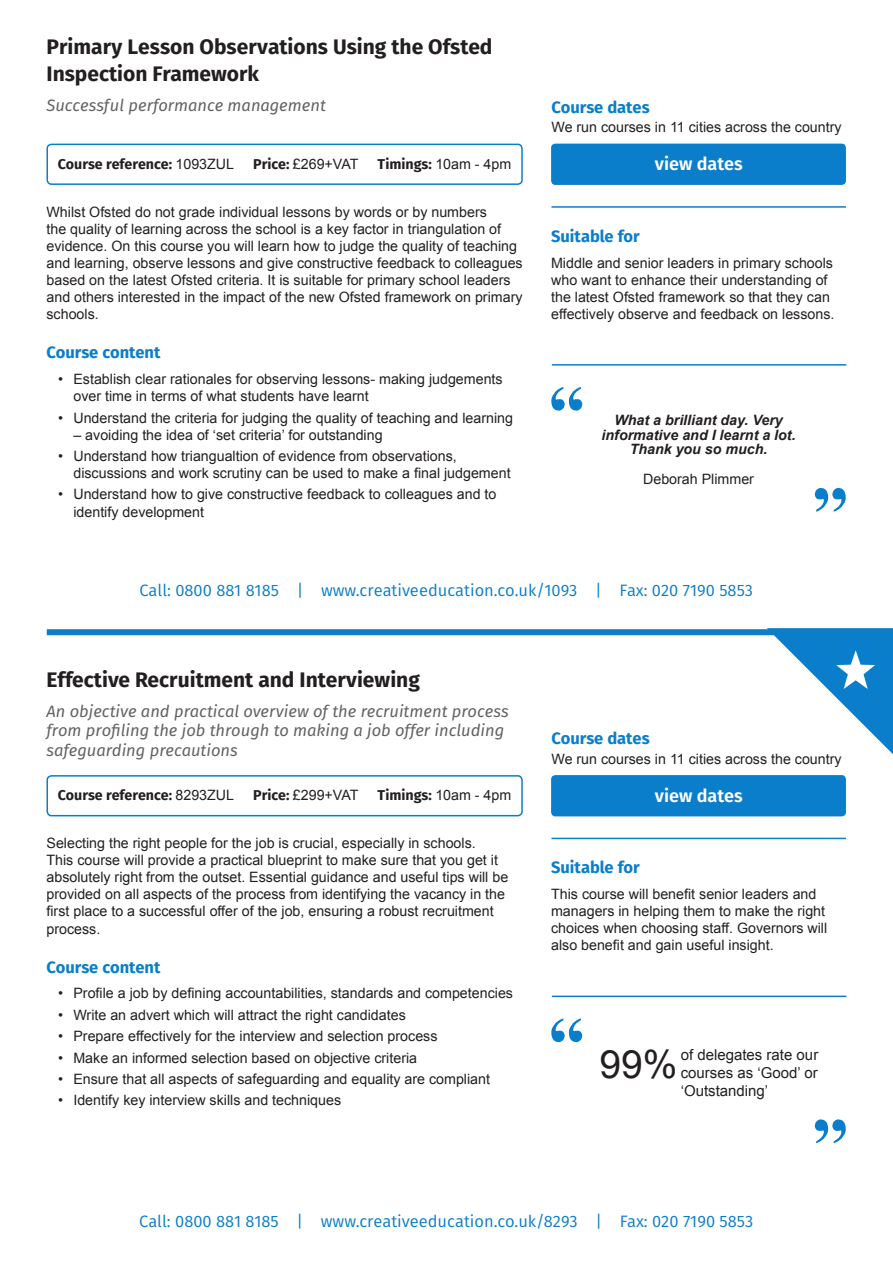
<style>
.page{position:relative;width:893px;height:1263px;background:#fff}
.page>*{position:absolute;margin:0;border:0;box-sizing:border-box;transform-origin:0 0}
.t1{font:39px "Arial";color:#231f20}
.t2{font:700 21px/27px "Fira Sans";color:#231f20}
.t3{font:600 18px "Fira Sans";color:#fff}
.t4{font:italic 16.5px/19.5px "Fira Sans";color:#636366}
.t5{font:16.5px "Fira Sans";color:#0a7eca}
.t6{font:700 16.5px "Fira Sans";color:#0a7eca}
.t7{font:15px/18px "Arial";color:#231f20;text-align:justify}
.t8{font:14.25px/17.1px "Arial";color:#231f20}
.t9{font:700 14.25px "Fira Sans";color:#231f20}
.t10{font:italic 700 14.25px/15px "Arial";color:#231f20;text-align:center}
.s1{font-family:"Arial";font-weight:400}
.s2{font-family:"Fira Sans";font-weight:700}
</style>
<div class="page">
<div style="left:47px;top:629px;width:799px;height:6px;background:#0a7eca"></div>
<svg style="left:551px;top:387px;width:32px;height:24px"></svg>
<svg style="left:814px;top:487px;width:32px;height:25px"></svg>
<hr style="left:551px;top:206px;width:295px;height:2px;background:#0a7eca">
<div style="left:551px;top:144px;width:295px;height:41px;background:#0a7eca;border-radius:4px"></div>
<div style="left:46px;top:144px;width:477px;height:41px;border:2px solid #0a7eca;border-radius:4px"></div>
<hr style="left:552px;top:364px;width:294px;height:2px;background:#0a7eca">
<svg style="left:767px;top:628px;width:126px;height:126px"></svg>
<svg style="left:551px;top:1018px;width:32px;height:25px"></svg>
<svg style="left:814px;top:1119px;width:32px;height:24px"></svg>
<hr style="left:551px;top:838px;width:295px;height:1px;background:#0a7eca">
<div style="left:551px;top:775px;width:295px;height:41px;background:#0a7eca;border-radius:4px"></div>
<div style="left:46px;top:775px;width:477px;height:41px;border:2px solid #0a7eca;border-radius:4px"></div>
<hr style="left:552px;top:995px;width:294px;height:2px;background:#0a7eca">
<p class="t2" style="left:46px;top:33px;width:448px">Primary Lesson Observations Using the Ofsted<br>Inspection Framework</p>
<p class="t4" style="left:46px;top:95px;width:281px">Successful performance management</p>
<p class="t6" style="left:551px;top:96px;width:100px">Course dates</p>
<p class="t8" style="left:551px;top:119px;width:292px">We run courses in 11 cities across the country</p>
<p class="t9" style="left:58px;top:154px;width:178px">Course reference: <span class="s1">1093ZUL</span></p>
<p class="t8" style="left:253px;top:156px;width:107px"><span class="s2">Price:</span> £269+VAT</p>
<p class="t9" style="left:378px;top:154px;width:135px">Timings: <span class="s1">10am - 4pm</span></p>
<p class="t3" style="left:655px;top:151px;width:89px">view dates</p>
<p class="t8" style="left:46px;top:203px;width:478px">Whilst Ofsted do not grade individual lessons by words or by numbers<br>the quality of learning across the school is a key factor in triangulation of evidence. On this course you will learn how to judge the quality of teaching and learning, observe lessons and give constructive feedback to colleagues based on the latest Ofsted criteria. It is suitable for primary school leaders and others interested in the impact of the new Ofsted framework on primary schools.</p>
<p class="t6" style="left:46px;top:341px;width:115px">Course content</p>
<p class="t8" style="left:73px;top:371px;width:431px;text-indent:-15px">• Establish clear rationales for observing lessons- making judgements over time in terms of what students have learnt</p>
<p class="t8" style="left:58px;top:409px;width:456px">• Understand the criteria for judging the quality of teaching and learning</p>
<p class="t8" style="left:73px;top:426px;width:311px">– avoiding the idea of ‘set criteria’ for outstanding</p>
<p class="t8" style="left:73px;top:448px;width:439px;text-indent:-15px">• Understand how triangualtion of evidence from observations, discussions and work scrutiny can be used to make a final judgement</p>
<p class="t8" style="left:73px;top:486px;width:424px;text-indent:-15px">• Understand how to give constructive feedback to colleagues and to identify development</p>
<p class="t6" style="left:551px;top:225px;width:90px">Suitable for</p>
<p class="t8" style="left:551px;top:254px;width:285px">Middle and senior leaders in primary schools who want to enhance their understanding of the latest Ofsted framework so that they can effectively observe and feedback on lessons.</p>
<p class="t10" style="left:602px;top:412px;width:196px">What a brilliant day. Very informative and I learnt a lot.<br>Thank you so much.</p>
<p class="t8" style="left:643px;top:471px;width:112px">Deborah Plimmer</p>
<p class="t5" style="left:139px;top:578px;width:615px">Call: 0800 881 8185 | www.creativeeducation.co.uk/1093 | Fax: 020 7190 5853</p>
<p class="t2" style="left:46px;top:666px;width:375px">Effective Recruitment and Interviewing</p>
<p class="t4" style="left:46px;top:701px;width:464px">An objective and practical overview of the recruitment process from profiling the job through to making a job offer including safeguarding precautions</p>
<p class="t6" style="left:551px;top:727px;width:100px">Course dates</p>
<p class="t8" style="left:551px;top:750px;width:292px">We run courses in 11 cities across the country</p>
<p class="t9" style="left:58px;top:785px;width:178px">Course reference: <span class="s1">8293ZUL</span></p>
<p class="t8" style="left:253px;top:787px;width:107px"><span class="s2">Price:</span> £299+VAT</p>
<p class="t9" style="left:378px;top:785px;width:135px">Timings: <span class="s1">10am - 4pm</span></p>
<p class="t3" style="left:655px;top:783px;width:89px">view dates</p>
<p class="t8" style="left:46px;top:835px;width:463px">Selecting the right people for the job is crucial, especially in schools.<br>This course will provide a practical blueprint to make sure that you get it absolutely right from the outset. Essential guidance and useful tips will be provided on all aspects of the process from identifying the vacancy in the first place to a successful offer of the job, ensuring a robust recruitment process.</p>
<p class="t6" style="left:46px;top:955px;width:115px">Course content</p>
<p class="t8" style="left:58px;top:985px;width:456px">• Profile a job by defining accountabilities, standards and competencies</p>
<p class="t8" style="left:58px;top:1006px;width:349px">• Write an advert which will attract the right candidates</p>
<p class="t8" style="left:58px;top:1028px;width:381px">• Prepare effectively for the interview and selection process</p>
<p class="t8" style="left:58px;top:1049px;width:361px">• Make an informed selection based on objective criteria</p>
<p class="t8" style="left:58px;top:1070px;width:434px">• Ensure that all aspects of safeguarding and equality are compliant</p>
<p class="t8" style="left:58px;top:1092px;width:285px">• Identify key interview skills and techniques</p>
<p class="t6" style="left:551px;top:856px;width:90px">Suitable for</p>
<p class="t8" style="left:551px;top:885px;width:278px">This course will benefit senior leaders and managers in helping them to make the right choices when choosing staff. Governors will also benefit and gain useful insight.</p>
<p class="t7" style="left:681px;top:1046px;width:139px">of delegates rate our courses as ‘Good’ or ‘Outstanding’</p>
<p class="t1" style="left:599px;top:1038px;width:80px">99%</p>
<p class="t5" style="left:139px;top:1210px;width:616px">Call: 0800 881 8185 | www.creativeeducation.co.uk/8293 | Fax: 020 7190 5853</p>
</div>
